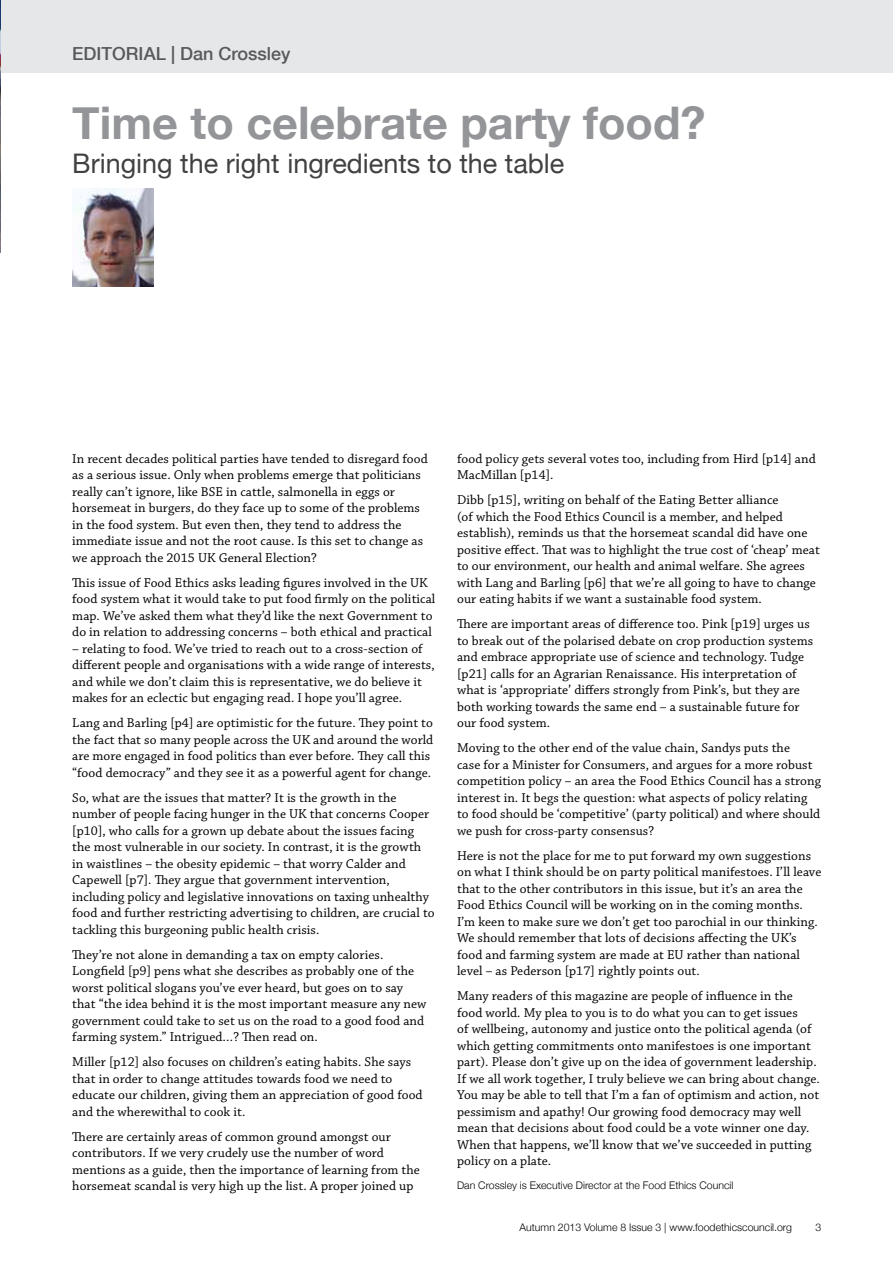
<style>
.page{position:relative;width:893px;height:1263px;background:#fff}
.page>*{position:absolute;margin:0;border:0;box-sizing:border-box;transform-origin:0 0}
.t1{font:700 45px "Helvetica Neue";color:#939598}
.t2{font:27px "Helvetica Neue";color:#414042}
.t3{font:500 18px "Helvetica Neue";color:#58595b}
.t4{font:13.5px/16.5px "Chaparral Pro";letter-spacing:.005em;color:#000}
.t5{font:300 10.5px "Helvetica Neue";color:#000}
</style>
<div class="page">
<div style="left:0;top:0;width:893px;height:72px;background:#e6e7e8"></div>
<img style="left:73px;top:189px;width:81px;height:98px">
<img style="left:0;top:0;width:1px;height:252px">
<h3 class="t3" style="left:72px;top:39px;width:220px">EDITORIAL | Dan Crossley</h3>
<h1 class="t1" style="left:72px;top:87px;width:635px">Time to celebrate party food?</h1>
<h2 class="t2" style="left:72px;top:144px;width:494px">Bringing the right ingredients to the table</h2>
<p class="t4" style="left:72px;top:451px;width:357px">In recent decades political parties have tended to disregard food as a serious issue. Only when problems emerge that politicians really can’t ignore, like BSE in cattle, salmonella in eggs or horsemeat in burgers, do they face up to some of the problems in the food system. But even then, they tend to address the immediate issue and not the root cause. Is this set to change as we approach the 2015 UK General Election?</p>
<p class="t4" style="left:72px;top:575px;width:365px">This issue of Food Ethics asks leading figures involved in the UK food system what it would take to put food firmly on the political map. We’ve asked them what they’d like the next Government to do in relation to addressing concerns – both ethical and practical</p>
<p class="t4" style="left:72px;top:641px;width:364px">– relating to food. We’ve tried to reach out to a cross-section of different people and organisations with a wide range of interests, and while we don’t claim this is representative, we do believe it makes for an eclectic but engaging read. I hope you’ll agree.</p>
<p class="t4" style="left:72px;top:715px;width:363px">Lang and Barling [p4] are optimistic for the future. They point to the fact that so many people across the UK and around the world are more engaged in food politics than ever before. They call this “food democracy” and they see it as a powerful agent for change.</p>
<p class="t4" style="left:72px;top:790px;width:364px">So, what are the issues that matter? It is the growth in the number of people facing hunger in the UK that concerns Cooper [p10], who calls for a grown up debate about the issues facing the most vulnerable in our society. In contrast, it is the growth in waistlines – the obesity epidemic – that worry Calder and Capewell [p7]. They argue that government intervention, including policy and legislative innovations on taxing unhealthy food and further restricting advertising to children, are crucial to tackling this burgeoning public health crisis.</p>
<p class="t4" style="left:72px;top:947px;width:356px">They’re not alone in demanding a tax on empty calories.<br>Longfield [p9] pens what she describes as probably one of the worst political slogans you’ve ever heard, but goes on to say that “the idea behind it is the most important measure any new government could take to set us on the road to a good food and farming system.” Intrigued…? Then read on.</p>
<p class="t4" style="left:72px;top:1054px;width:352px">Miller [p12] also focuses on children’s eating habits. She says that in order to change attitudes towards food we need to educate our children, giving them an appreciation of good food and the wherewithal to cook it.</p>
<p class="t4" style="left:72px;top:1129px;width:349px">There are certainly areas of common ground amongst our contributors. If we very crudely use the number of word mentions as a guide, then the importance of learning from the horsemeat scandal is very high up the list. A proper joined up</p>
<p class="t4" style="left:457px;top:451px;width:360px">food policy gets several votes too, including from Hird [p14] and<br>MacMillan [p14].</p>
<p class="t4" style="left:457px;top:492px;width:364px">Dibb [p15], writing on behalf of the Eating Better alliance<br>(of which the Food Ethics Council is a member, and helped establish), reminds us that the horsemeat scandal did have one positive effect. That was to highlight the true cost of ‘cheap’ meat to our environment, our health and animal welfare. She agrees with Lang and Barling [p6] that we’re all going to have to change our eating habits if we want a sustainable food system.</p>
<p class="t4" style="left:457px;top:616px;width:357px">There are important areas of difference too. Pink [p19] urges us to break out of the polarised debate on crop production systems and embrace appropriate use of science and technology. Tudge [p21] calls for an Agrarian Renaissance. His interpretation of what is ‘appropriate’ differs strongly from Pink’s, but they are both working towards the same end – a sustainable future for our food system.</p>
<p class="t4" style="left:457px;top:740px;width:365px">Moving to the other end of the value chain, Sandys puts the<br>case for a Minister for Consumers, and argues for a more robust competition policy – an area the Food Ethics Council has a strong interest in. It begs the question: what aspects of policy relating to food should be ‘competitive’ (party political) and where should we push for cross-party consensus?</p>
<p class="t4" style="left:457px;top:848px;width:366px">Here is not the place for me to put forward my own suggestions on what I think should be on party political manifestoes. I’ll leave that to the other contributors in this issue, but it’s an area the Food Ethics Council will be working on in the coming months.<br>I’m keen to make sure we don’t get too parochial in our thinking.<br>We should remember that lots of decisions affecting the UK’s food and farming system are made at EU rather than national level – as Pederson [p17] rightly points out.</p>
<p class="t4" style="left:457px;top:988px;width:364px">Many readers of this magazine are people of influence in the food world. My plea to you is to do what you can to get issues<br>of wellbeing, autonomy and justice onto the political agenda (of which getting commitments onto manifestoes is one important part). Please don’t give up on the idea of government leadership.<br>If we all work together, I truly believe we can bring about change.<br>You may be able to tell that I’m a fan of optimism and action, not pessimism and apathy! Our growing food democracy may well mean that decisions about food could be a vote winner one day.<br>When that happens, we’ll know that we’ve succeeded in putting policy on a plate.</p>
<p class="t5" style="left:457px;top:1176px;width:278px">Dan Crossley is Executive Director at the Food Ethics Council</p>
<p class="t5" style="left:520px;top:1219px;width:274px">Autumn 2013 Volume 8 Issue 3 | www.foodethicscouncil.org</p>
<p class="t5" style="left:815px;top:1219px;width:7px">3</p>
</div>
